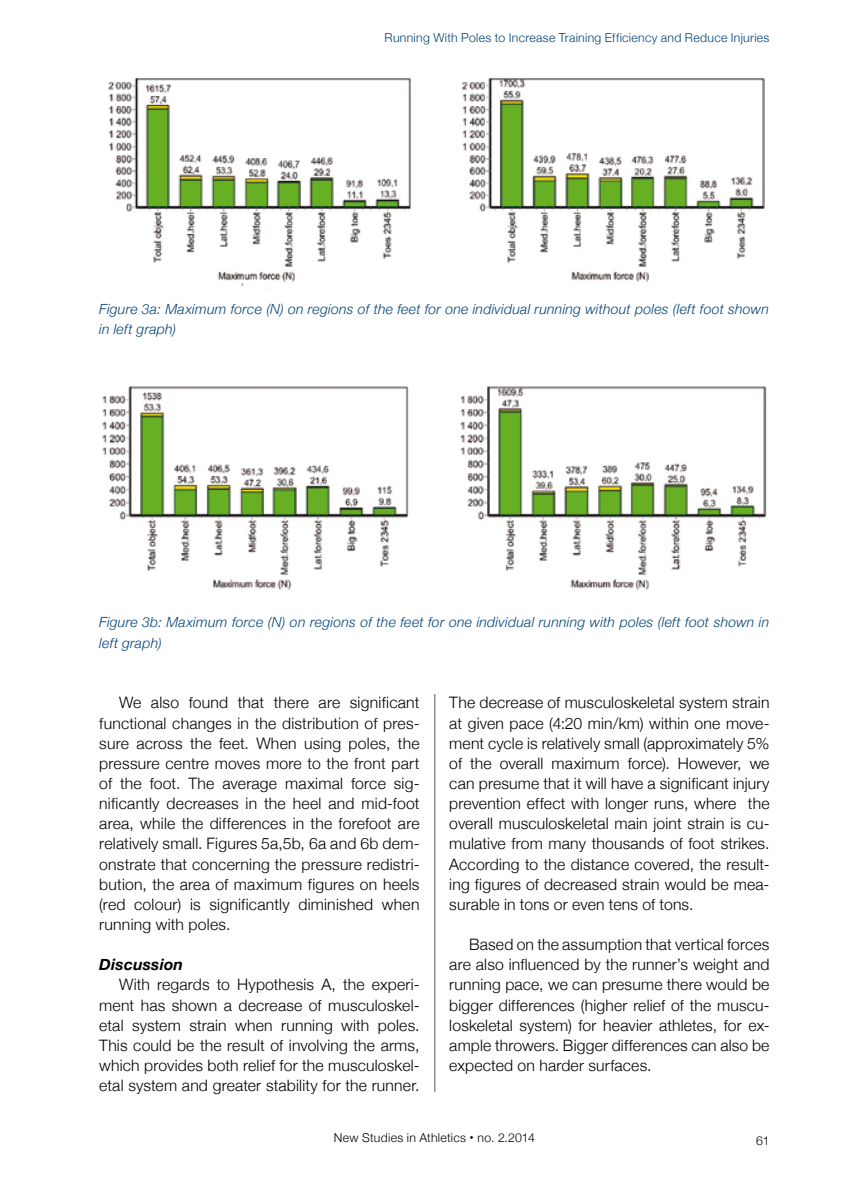
<style>
.page{position:relative;width:844px;height:1191px;background:#fff}
.page>*{position:absolute;margin:0;border:0;box-sizing:border-box;transform-origin:0 0}
.t1{font:300 15.75px/20.1px "Helvetica Neue";letter-spacing:.01em;color:#000;text-align:justify}
.t2{font:italic 700 15.75px "Helvetica Neue";letter-spacing:.015em;color:#000}
.t3{font:italic 300 14px/20.1px "Helvetica Neue";letter-spacing:.02em;color:#004178}
.t4{font:300 12.25px "Helvetica Neue";letter-spacing:.025em;color:#004178}
.t5{font:300 12.25px "Helvetica Neue";letter-spacing:.02em;color:#000}
.s1{font-weight:700;font-size:15.75px}
</style>
<div class="page">
<hr style="left:434px;top:74px;width:1px;height:1017px;background:#58585a">
<div style="left:92px;top:74px;width:677px;height:293px;background:#fff"></div>
<img style="left:108px;top:77px;width:657px;height:209px">
<div style="left:99px;top:352px;width:683px;height:262px;background:#fff"></div>
<img style="left:102px;top:386px;width:665px;height:204px">
<p class="t4" style="left:384px;top:30px;width:386px">Running With Poles to Increase Training Efficiency and Reduce Injuries</p>
<p class="t3" style="left:99px;top:298px;width:671px">Figure 3a: Maximum force (N) on regions of the feet for one individual running without poles (left foot shown in left graph)</p>
<p class="t3" style="left:99px;top:612px;width:671px">Figure 3b: Maximum force (N) on regions of the feet for one individual running with poles (left foot shown in left graph)</p>
<p class="t1" style="left:99px;top:692px;width:322px;text-indent:20px">We also found that there are significant functional changes in the distribution of pres&shy;sure across the feet. When using poles, the pressure centre moves more to the front part of the foot. The average maximal force sig&shy;nificantly decreases in the heel and mid-foot area, while the differences in the forefoot are relatively small. Figures 5a,5b, 6a and 6b dem&shy;onstrate that concerning the pressure redistri&shy;bution, the area of maximum figures on heels (red colour) is significantly diminished when running with poles.</p>
<p class="t2" style="left:99px;top:955px;width:85px">Discussion</p>
<p class="t1" style="left:99px;top:974px;width:322px;text-indent:20px">With regards to Hypothesis A, the experi&shy;ment has shown a decrease of musculoskel&shy;etal system strain when running with poles.<br>This could be the result of involving the arms, which provides both relief for the musculoskel&shy;etal system and greater stability for the runner.</p>
<p class="t1" style="left:449px;top:692px;width:321px">The decrease of musculoskeletal system strain at given pace (4:20 min/km) within one move&shy;ment cycle is relatively small (approximately 5% of the overall maximum force). However, we can presume that it will have a significant injury prevention effect with longer runs, where the overall musculoskeletal main joint strain is cu&shy;mulative from many thousands of foot strikes.<br>According to the distance covered, the result&shy;ing figures of decreased strain would be mea&shy;surable in tons or even tens of tons.</p>
<p class="t1" style="left:449px;top:934px;width:321px;text-indent:20px">Based on the assumption that vertical forces are also influenced by the runner’s weight and running pace, we can presume there would be bigger differences (higher relief of the muscu&shy;loskeletal system) for heavier athletes, for ex&shy;ample throwers. Bigger differences can also be expected on harder surfaces.</p>
<p class="t5" style="left:334px;top:1130px;width:202px">New Studies in Athletics <span class="s1">·</span> no. 2.2014</p>
<p class="t5" style="left:755px;top:1133px;width:15px">61</p>
</div>
